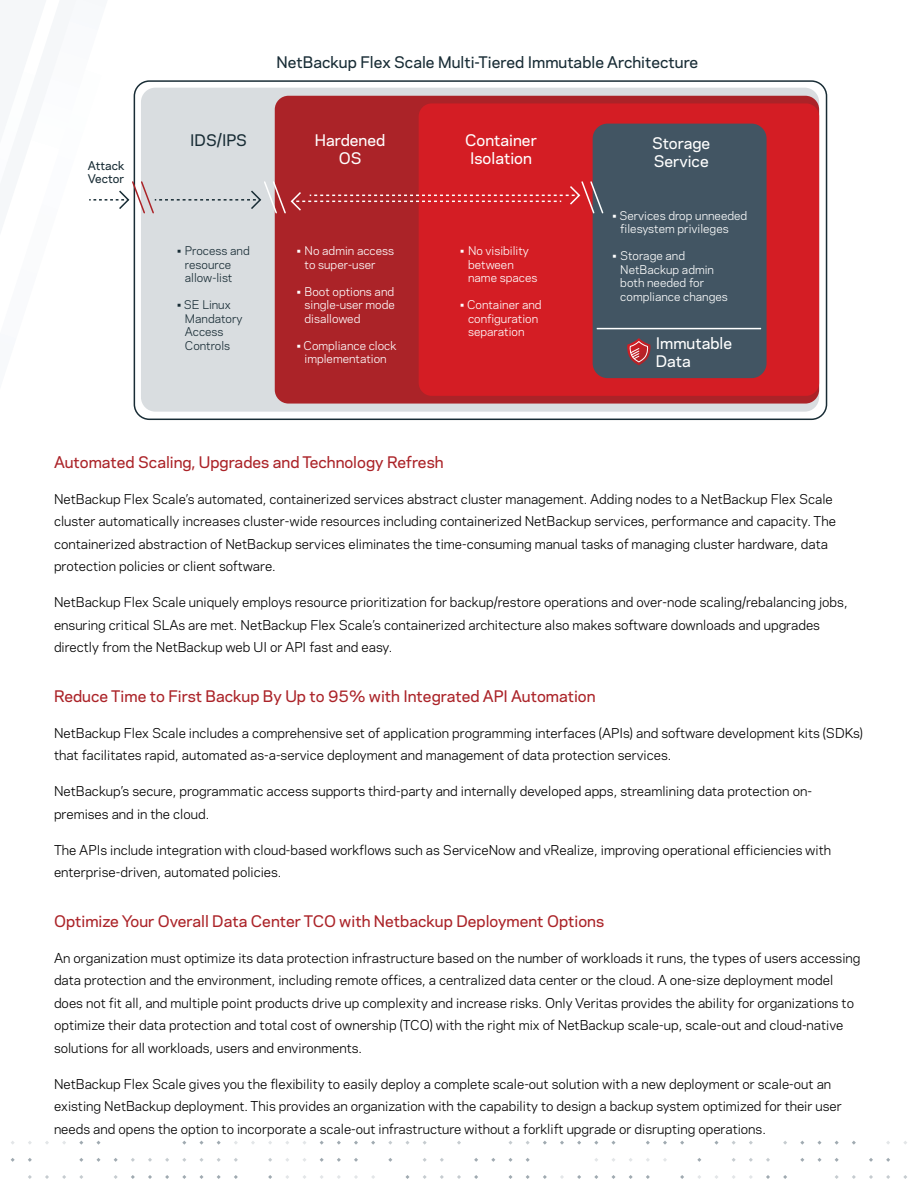
<style>
.page{position:relative;width:918px;height:1188px;background:#fff}
.page>*{position:absolute;margin:0;border:0;box-sizing:border-box;transform-origin:0 0}
.Paragraph_Title{font:500 15px "Polaris";color:#ab2328}
.t1{font:500 15px "Polaris";color:#182c35}
.t2{font:500 15px/18px "Polaris";color:#fff;text-align:center}
.Body_Copy{font:12.75px/22.5px "Polaris";color:#000}
.t3{font:11.25px/13.5px "Polaris";color:#fff}
.t4{font:11.25px/13.5px "Polaris";color:#182c35}
.t5{font:500 11.25px/13.5px "Polaris";color:#182c35}
</style>
<div class="page">
<svg style="left:783px;top:1175px;width:4px;height:4px"></svg>
<svg style="left:766px;top:1158px;width:4px;height:4px"></svg>
<svg style="left:766px;top:1175px;width:4px;height:4px"></svg>
<svg style="left:749px;top:1158px;width:4px;height:4px"></svg>
<svg style="left:714px;top:1141px;width:5px;height:4px"></svg>
<svg style="left:697px;top:1158px;width:4px;height:4px"></svg>
<svg style="left:680px;top:1141px;width:4px;height:4px"></svg>
<svg style="left:680px;top:1175px;width:4px;height:4px"></svg>
<svg style="left:663px;top:1141px;width:4px;height:4px"></svg>
<svg style="left:646px;top:1141px;width:4px;height:4px"></svg>
<svg style="left:646px;top:1175px;width:4px;height:4px"></svg>
<svg style="left:629px;top:1175px;width:4px;height:4px"></svg>
<svg style="left:611px;top:1141px;width:5px;height:4px"></svg>
<svg style="left:611px;top:1175px;width:5px;height:4px"></svg>
<svg style="left:594px;top:1175px;width:4px;height:4px"></svg>
<svg style="left:577px;top:1141px;width:4px;height:4px"></svg>
<svg style="left:577px;top:1175px;width:4px;height:4px"></svg>
<svg style="left:560px;top:1141px;width:4px;height:4px"></svg>
<svg style="left:560px;top:1175px;width:4px;height:4px"></svg>
<svg style="left:543px;top:1141px;width:4px;height:4px"></svg>
<svg style="left:543px;top:1175px;width:4px;height:4px"></svg>
<svg style="left:526px;top:1158px;width:4px;height:4px"></svg>
<svg style="left:526px;top:1175px;width:4px;height:4px"></svg>
<svg style="left:508px;top:1141px;width:5px;height:4px"></svg>
<svg style="left:508px;top:1158px;width:5px;height:4px"></svg>
<svg style="left:508px;top:1175px;width:5px;height:4px"></svg>
<svg style="left:491px;top:1158px;width:4px;height:4px"></svg>
<svg style="left:474px;top:1158px;width:4px;height:4px"></svg>
<svg style="left:474px;top:1175px;width:4px;height:4px"></svg>
<svg style="left:457px;top:1141px;width:4px;height:4px"></svg>
<svg style="left:457px;top:1175px;width:4px;height:4px"></svg>
<svg style="left:440px;top:1158px;width:4px;height:4px"></svg>
<svg style="left:440px;top:1175px;width:4px;height:4px"></svg>
<svg style="left:423px;top:1175px;width:4px;height:4px"></svg>
<svg style="left:405px;top:1141px;width:5px;height:4px"></svg>
<svg style="left:405px;top:1175px;width:5px;height:4px"></svg>
<svg style="left:388px;top:1158px;width:4px;height:4px"></svg>
<svg style="left:371px;top:1141px;width:4px;height:4px"></svg>
<svg style="left:354px;top:1141px;width:4px;height:4px"></svg>
<svg style="left:354px;top:1158px;width:4px;height:4px"></svg>
<svg style="left:354px;top:1175px;width:4px;height:4px"></svg>
<svg style="left:337px;top:1141px;width:4px;height:4px"></svg>
<svg style="left:337px;top:1158px;width:4px;height:4px"></svg>
<svg style="left:320px;top:1158px;width:4px;height:4px"></svg>
<svg style="left:268px;top:1158px;width:4px;height:4px"></svg>
<svg style="left:268px;top:1175px;width:4px;height:4px"></svg>
<svg style="left:234px;top:1158px;width:4px;height:4px"></svg>
<svg style="left:234px;top:1175px;width:4px;height:4px"></svg>
<svg style="left:217px;top:1175px;width:4px;height:4px"></svg>
<svg style="left:199px;top:1141px;width:5px;height:4px"></svg>
<svg style="left:199px;top:1158px;width:5px;height:4px"></svg>
<svg style="left:199px;top:1175px;width:5px;height:4px"></svg>
<svg style="left:182px;top:1175px;width:4px;height:4px"></svg>
<svg style="left:165px;top:1158px;width:4px;height:4px"></svg>
<svg style="left:165px;top:1175px;width:4px;height:4px"></svg>
<svg style="left:148px;top:1158px;width:4px;height:4px"></svg>
<svg style="left:148px;top:1175px;width:4px;height:4px"></svg>
<svg style="left:131px;top:1158px;width:4px;height:4px"></svg>
<svg style="left:131px;top:1175px;width:4px;height:4px"></svg>
<svg style="left:114px;top:1158px;width:4px;height:4px"></svg>
<svg style="left:114px;top:1175px;width:4px;height:4px"></svg>
<svg style="left:96px;top:1141px;width:5px;height:4px"></svg>
<svg style="left:96px;top:1158px;width:5px;height:4px"></svg>
<svg style="left:79px;top:1158px;width:4px;height:4px"></svg>
<svg style="left:79px;top:1175px;width:4px;height:4px"></svg>
<svg style="left:62px;top:1175px;width:4px;height:4px"></svg>
<svg style="left:45px;top:1175px;width:4px;height:4px"></svg>
<svg style="left:28px;top:1158px;width:4px;height:4px"></svg>
<svg style="left:28px;top:1175px;width:4px;height:4px"></svg>
<svg style="left:11px;top:1158px;width:4px;height:4px"></svg>
<svg style="left:903px;top:1175px;width:4px;height:4px"></svg>
<svg style="left:886px;top:1158px;width:4px;height:4px"></svg>
<svg style="left:886px;top:1175px;width:4px;height:4px"></svg>
<svg style="left:869px;top:1158px;width:4px;height:4px"></svg>
<svg style="left:869px;top:1175px;width:4px;height:4px"></svg>
<svg style="left:852px;top:1141px;width:4px;height:4px"></svg>
<svg style="left:852px;top:1175px;width:4px;height:4px"></svg>
<svg style="left:835px;top:1158px;width:4px;height:4px"></svg>
<svg style="left:835px;top:1175px;width:4px;height:4px"></svg>
<svg style="left:817px;top:1141px;width:5px;height:4px"></svg>
<svg style="left:817px;top:1158px;width:5px;height:4px"></svg>
<svg style="left:800px;top:1158px;width:4px;height:4px"></svg>
<div style="left:141px;top:88px;width:678px;height:324px;background:#d9dde0;border-radius:14px"></div>
<div style="left:275px;top:96px;width:544px;height:308px;background:#ab2328;border-radius:14px"></div>
<div style="left:419px;top:103px;width:400px;height:293px;background:#d41d24;border-radius:13px"></div>
<div style="left:593px;top:124px;width:174px;height:254px;background:#425563;border-radius:15px"></div>
<hr style="left:597px;top:328px;width:164px;height:1px;background:#fff">
<svg style="left:627px;top:338px;width:24px;height:27px"></svg>
<svg style="left:576px;top:180px;width:28px;height:35px"></svg>
<svg style="left:89px;top:80px;width:487px;height:295px"></svg>
<p class="t5" style="left:88px;top:158px;width:38px">Attack<br>Vector</p>
<p class="t1" style="left:190px;top:129px;width:58px">IDS/IPS</p>
<p class="t4" style="left:185px;top:243px;width:66px;text-indent:-8px">• Process and resource allow-list</p>
<p class="t4" style="left:185px;top:297px;width:59px;text-indent:-8px">• SE Linux<br>Mandatory<br>Access<br>Controls</p>
<p class="t1" style="left:277px;top:51px;width:423px">NetBackup Flex Scale Multi-Tiered Immutable Architecture</p>
<p class="t2" style="left:315px;top:130px;width:72px">Hardened<br>OS</p>
<p class="t3" style="left:305px;top:243px;width:91px;text-indent:-8px">• No admin access to super-user</p>
<p class="t3" style="left:305px;top:284px;width:92px;text-align:justify;text-indent:-8px">• Boot options and single-user mode disallowed</p>
<p class="t3" style="left:297px;top:338px;width:101px;text-align:center">• Compliance clock implementation</p>
<p class="t2" style="left:465px;top:130px;width:73px">Container<br>Isolation</p>
<p class="t3" style="left:468px;top:243px;width:71px;text-indent:-8px">• No visibility between name spaces</p>
<p class="t3" style="left:468px;top:297px;width:75px;text-indent:-8px">• Container and configuration separation</p>
<p class="t2" style="left:652px;top:134px;width:60px;text-align:left">Storage<br>Service</p>
<p class="t3" style="left:620px;top:208px;width:129px;text-indent:-8px">• Services drop unneeded filesystem privileges</p>
<p class="t3" style="left:620px;top:249px;width:109px;text-indent:-8px">• Storage and<br>NetBackup admin both needed for compliance changes</p>
<p class="t2" style="left:656px;top:333px;width:78px;text-align:left">Immutable<br>Data</p>
<p class="Paragraph_Title" style="left:54px;top:451px;width:391px">Automated Scaling, Upgrades and Technology Refresh</p>
<p class="Body_Copy" style="left:54px;top:487px;width:784px">NetBackup Flex Scale’s automated, containerized services abstract cluster management. Adding nodes to a NetBackup Flex Scale cluster automatically increases cluster-wide resources including containerized NetBackup services, performance and capacity. The containerized abstraction of NetBackup services eliminates the time-consuming manual tasks of managing cluster hardware, data protection policies or client software.</p>
<p class="Body_Copy" style="left:54px;top:591px;width:795px">NetBackup Flex Scale uniquely employs resource prioritization for backup/restore operations and over-node scaling/rebalancing jobs, ensuring critical SLAs are met. NetBackup Flex Scale’s containerized architecture also makes software downloads and upgrades directly from the NetBackup web UI or API fast and easy.</p>
<p class="Paragraph_Title" style="left:54px;top:685px;width:543px">Reduce Time to First Backup By Up to 95% with Integrated API Automation</p>
<p class="Body_Copy" style="left:54px;top:721px;width:810px">NetBackup Flex Scale includes a comprehensive set of application programming interfaces (APIs) and software development kits (SDKs) that facilitates rapid, automated as-a-service deployment and management of data protection services.</p>
<p class="Body_Copy" style="left:54px;top:780px;width:759px">NetBackup’s secure, programmatic access supports third-party and internally developed apps, streamlining data protection on&shy;premises and in the cloud.</p>
<p class="Body_Copy" style="left:54px;top:838px;width:779px">The APIs include integration with cloud-based workflows such as ServiceNow and vRealize, improving operational efficiencies with enterprise-driven, automated policies.</p>
<p class="Paragraph_Title" style="left:54px;top:910px;width:552px">Optimize Your Overall Data Center TCO with Netbackup Deployment Options</p>
<p class="Body_Copy" style="left:54px;top:946px;width:808px">An organization must optimize its data protection infrastructure based on the number of workloads it runs, the types of users accessing data protection and the environment, including remote offices, a centralized data center or the cloud. A one-size deployment model does not fit all, and multiple point products drive up complexity and increase risks. Only Veritas provides the ability for organizations to optimize their data protection and total cost of ownership (TCO) with the right mix of NetBackup scale-up, scale-out and cloud-native solutions for all workloads, users and environments.</p>
<p class="Body_Copy" style="left:54px;top:1072px;width:789px">NetBackup Flex Scale gives you the flexibility to easily deploy a complete scale-out solution with a new deployment or scale-out an existing NetBackup deployment. This provides an organization with the capability to design a backup system optimized for their user needs and opens the option to incorporate a scale-out infrastructure without a forklift upgrade or disrupting operations.</p>
</div>
